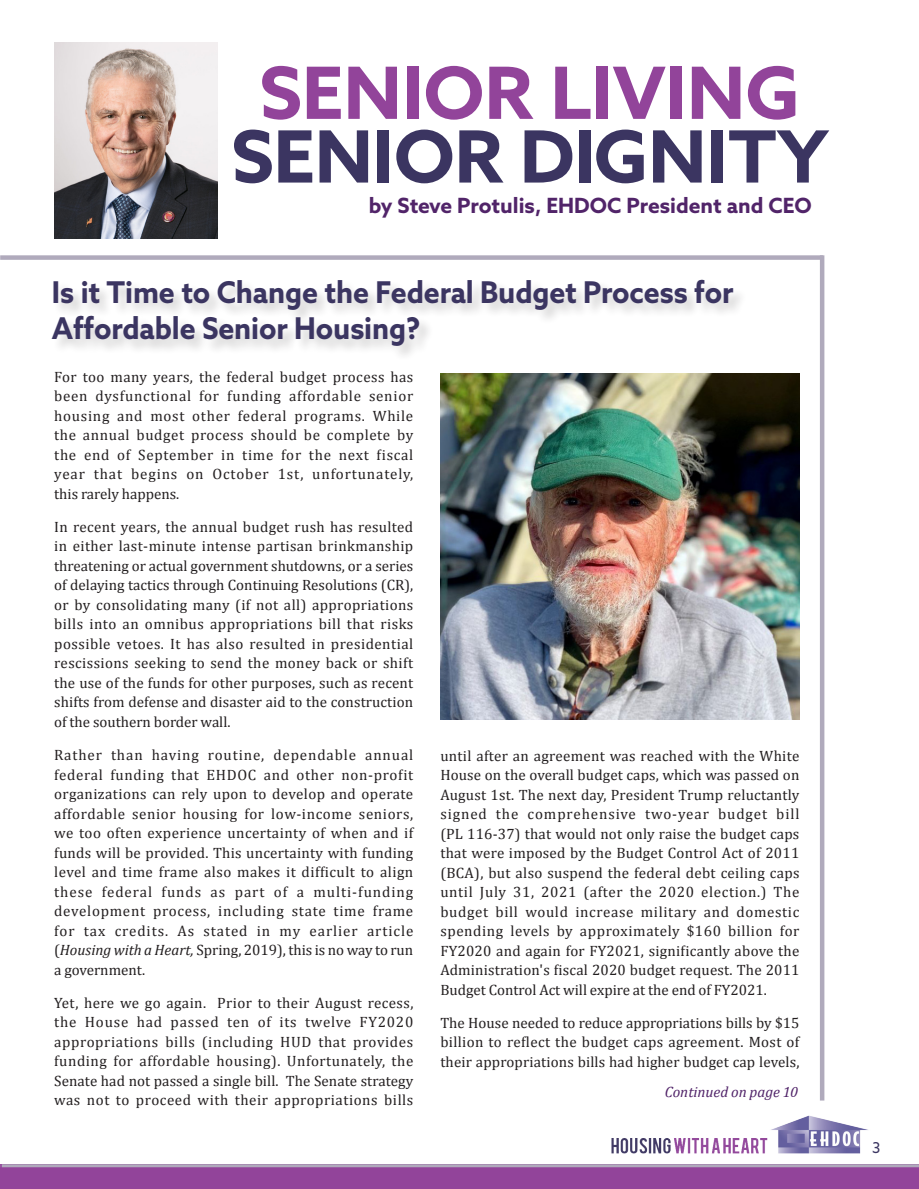
<style>
.page{position:relative;width:919px;height:1189px;background:#fff}
.page>*{position:absolute;margin:0;border:0;box-sizing:border-box;transform-origin:0 0}
.t1{font:700 72px "Azo Sans";letter-spacing:-.005em;color:#3b3561}
.t2{font:700 72px "Azo Sans";color:#92449a}
.t3{font:700 30px/36px "Azo Sans";letter-spacing:-.005em;color:#3b3561;scale:.95 1}
.t4{font:700 21px "Azo Sans";color:#512469}
.OPTIMA_director_lett{font:15px/19.5px "Cambria";letter-spacing:.01em;color:#231f20;text-align:justify}
.OPTIMA_director_lett-2{font:italic 15px "Cambria";color:#512469}
.t5{font:15px "Azo Sans";color:#3b3561}
.s1{font-style:italic}
</style>
<div class="page">
<div style="left:819px;top:255px;width:5px;height:845px;background:#b0aabc"></div>
<div style="left:0;top:255px;width:822px;height:5px;background:#b0aabc"></div>
<img style="left:55px;top:43px;width:162px;height:196px">
<div style="left:0;top:1164px;width:918px;height:24px;background:#92449a"></div>
<hr style="left:2px;top:1164px;width:916px;height:3px;background:#b0aabc">
<img style="left:611px;top:1115px;width:257px;height:39px">
<div style="left:52px;top:279px;width:696px;height:82px;background:#231f20;opacity:.2"></div>
<img style="left:440px;top:374px;width:359px;height:345px">
<p class="t2" style="left:259px;top:45px;width:542px">SENIOR LIVING</p>
<p class="t1" style="left:231px;top:109px;width:598px">SENIOR DIGNITY</p>
<p class="t4" style="left:369px;top:191px;width:444px">by Steve Protulis, EHDOC President and CEO</p>
<p class="t3" style="left:52px;top:274px;width:718px">Is it Time to Change the Federal Budget Process for<br>Affordable Senior Housing?</p>
<p class="OPTIMA_director_lett" style="left:54px;top:367px;width:360px">For too many years, the federal budget process has been dysfunctional for funding affordable senior housing and most other federal programs. While the annual budget process should be complete by the end of September in time for the next fiscal year that begins on October 1st, unfortunately, this rarely happens.</p>
<p class="OPTIMA_director_lett" style="left:54px;top:517px;width:360px">In recent years, the annual budget rush has resulted in either last-minute intense partisan brinkmanship threatening or actual government shutdowns, or a series of delaying tactics through Continuing Resolutions (CR), or by consolidating many (if not all) appropriations bills into an omnibus appropriations bill that risks possible vetoes. It has also resulted in presidential rescissions seeking to send the money back or shift the use of the funds for other purposes, such as recent shifts from defense and disaster aid to the construction of the southern border wall.</p>
<p class="OPTIMA_director_lett" style="left:54px;top:745px;width:360px">Rather than having routine, dependable annual federal funding that EHDOC and other non-profit organizations can rely upon to develop and operate affordable senior housing for low-income seniors, we too often experience uncertainty of when and if funds will be provided. This uncertainty with funding level and time frame also makes it difficult to align these federal funds as part of a multi-funding development process, including state time frame for tax credits. As stated in my earlier article (<span class="s1">Housing with a Heart,</span> Spring, 2019), this is no way to run a government.</p>
<p class="OPTIMA_director_lett" style="left:54px;top:992px;width:360px">Yet, here we go again. Prior to their August recess, the House had passed ten of its twelve FY2020 appropriations bills (including HUD that provides funding for affordable housing). Unfortunately, the Senate had not passed a single bill. The Senate strategy was not to proceed with their appropriations bills</p>
<p class="OPTIMA_director_lett" style="left:440px;top:745px;width:360px">until after an agreement was reached with the White House on the overall budget caps, which was passed on August 1st. The next day, President Trump reluctantly signed the comprehensive two-year budget bill (PL 116-37) that would not only raise the budget caps that were imposed by the Budget Control Act of 2011 (BCA), but also suspend the federal debt ceiling caps until July 31, 2021 (after the 2020 election.) The budget bill would increase military and domestic spending levels by approximately $160 billion for FY2020 and again for FY2021, significantly above the Administration's fiscal 2020 budget request. The 2011<br>Budget Control Act will expire at the end of FY2021.</p>
<p class="OPTIMA_director_lett" style="left:440px;top:1012px;width:360px">The House needed to reduce appropriations bills by $15 billion to reflect the budget caps agreement. Most of their appropriations bills had higher budget cap levels,</p>
<p class="OPTIMA_director_lett-2" style="left:664px;top:1081px;width:135px">Continued on page 10</p>
<p class="t5" style="left:872px;top:1137px;width:10px">3</p>
</div>
